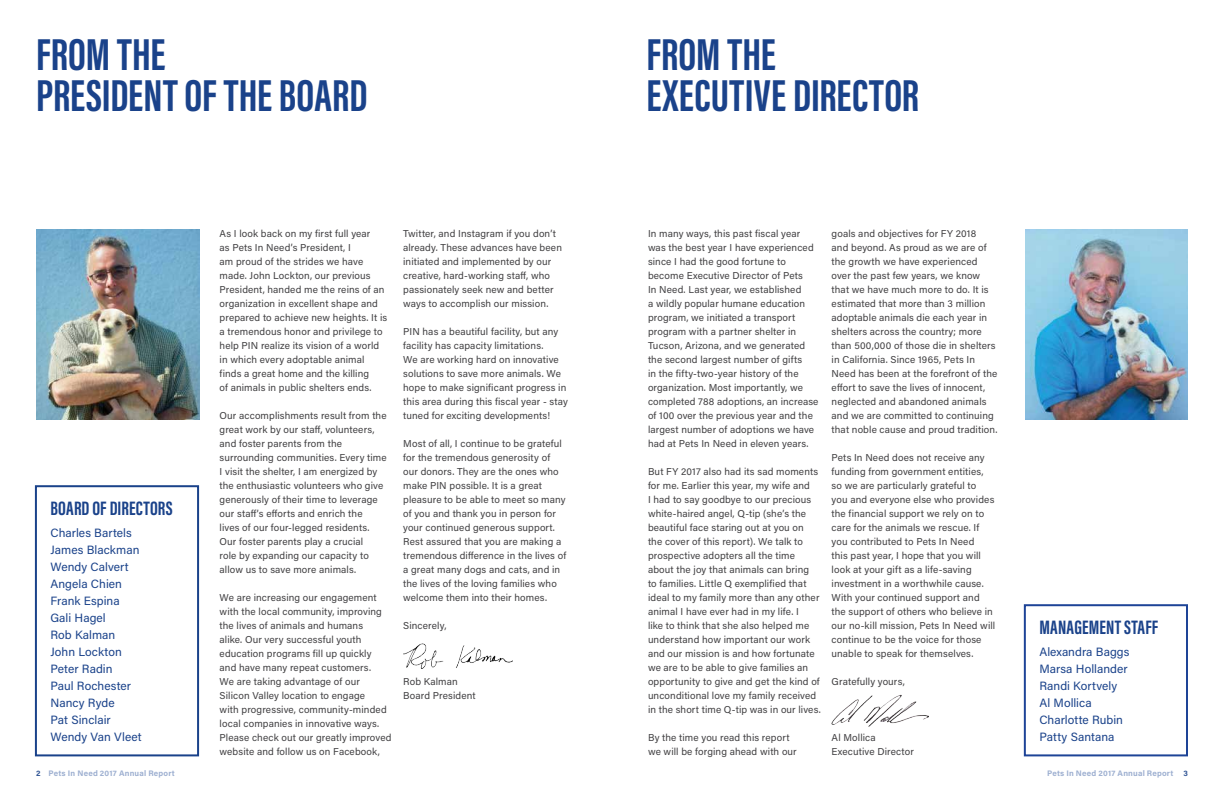
<style>
.page{position:relative;width:1224px;height:792px;background:#fff}
.page>*{position:absolute;margin:0;border:0;box-sizing:border-box;transform-origin:0 0}
.t1{font:700 46px/41px "Acumin Pro Extra Cond";letter-spacing:.005em;color:#1a428a}
.t2{font:700 20px "Acumin Pro Extra Cond";letter-spacing:.01em;color:#1a428a}
.t3{font:12px/17px "Acumin Pro";letter-spacing:.005em;color:#1a428a}
.t4{font:10px/14px "Acumin Pro";letter-spacing:.01em;color:#414042}
.t5{font:700 8px "Acumin Pro";letter-spacing:.025em;color:#9eb0d1}
.t6{font:700 8px "Acumin Pro";color:#315595}
.s1{color:#315595}
</style>
<div class="page">
<img style="left:36px;top:230px;width:163px;height:190px">
<div style="left:35px;top:485px;width:164px;height:271px;border:2px solid #1a428a"></div>
<img style="left:403px;top:643px;width:110px;height:25px">
<img style="left:1025px;top:230px;width:163px;height:190px">
<img style="left:832px;top:695px;width:97px;height:31px">
<div style="left:1024px;top:604px;width:164px;height:152px;border:2px solid #1e4497"></div>
<h1 class="t1" style="left:36px;top:33px;width:333px">FROM THE<br>PRESIDENT OF THE BOARD</h1>
<h2 class="t2" style="left:50px;top:496px;width:124px">BOARD OF DIRECTORS</h2>
<p class="t3" style="left:50px;top:524px;width:93px">Charles Bartels<br>James Blackman<br>Wendy Calvert<br>Angela Chien<br>Frank Espina<br>Gali Hagel<br>Rob Kalman<br>John Lockton<br>Peter Radin<br>Paul Rochester<br>Nancy Ryde<br>Pat Sinclair<br>Wendy Van Vleet</p>
<p class="t5" style="left:36px;top:768px;width:140px"><span class="s1">2</span> Pets In Need 2017 Annual Report</p>
<p class="t4" style="left:220px;top:226px;width:169px">As I look back on my first full year<br>as Pets In Need’s President, I<br>am proud of the strides we have made. John Lockton, our previous President, handed me the reins of an organization in excellent shape and prepared to achieve new heights. It is a tremendous honor and privilege to help PIN realize its vision of a world in which every adoptable animal finds a great home and the killing<br>of animals in public shelters ends.</p>
<p class="t4" style="left:220px;top:408px;width:169px">Our accomplishments result from the great work by our staff, volunteers, and foster parents from the surrounding communities. Every time I visit the shelter, I am energized by the enthusiastic volunteers who give generously of their time to leverage our staff’s efforts and enrich the<br>lives of our four-legged residents.<br>Our foster parents play a crucial<br>role by expanding our capacity to allow us to save more animals.</p>
<p class="t4" style="left:220px;top:590px;width:173px">We are increasing our engagement with the local community, improving the lives of animals and humans<br>alike. Our very successful youth education programs fill up quickly<br>and have many repeat customers.<br>We are taking advantage of our Silicon Valley location to engage<br>with progressive, community-minded local companies in innovative ways.<br>Please check out our greatly improved website and follow us on Facebook,</p>
<p class="t4" style="left:403px;top:226px;width:160px">Twitter, and Instagram if you don’t already. These advances have been initiated and implemented by our creative, hard-working staff, who passionately seek new and better ways to accomplish our mission.</p>
<p class="t4" style="left:403px;top:324px;width:166px">PIN has a beautiful facility, but any facility has capacity limitations.<br>We are working hard on innovative solutions to save more animals. We hope to make significant progress in this area during this fiscal year - stay tuned for exciting developments!</p>
<p class="t4" style="left:403px;top:436px;width:165px">Most of all, I continue to be grateful for the tremendous generosity of our donors. They are the ones who make PIN possible. It is a great pleasure to be able to meet so many of you and thank you in person for your continued generous support.<br>Rest assured that you are making a tremendous difference in the lives of a great many dogs and cats, and in the lives of the loving families who welcome them into their homes.</p>
<p class="t4" style="left:403px;top:618px;width:45px">Sincerely,</p>
<p class="t4" style="left:403px;top:674px;width:74px">Rob Kalman<br>Board President</p>
<h1 class="t1" style="left:646px;top:33px;width:274px">FROM THE<br>EXECUTIVE DIRECTOR</h1>
<p class="t4" style="left:648px;top:226px;width:172px">In many ways, this past fiscal year was the best year I have experienced since I had the good fortune to become Executive Director of Pets<br>In Need. Last year, we established<br>a wildly popular humane education program, we initiated a transport program with a partner shelter in Tucson, Arizona, and we generated the second largest number of gifts<br>in the fifty-two-year history of the organization. Most importantly, we completed 788 adoptions, an increase of 100 over the previous year and the largest number of adoptions we have had at Pets In Need in eleven years.</p>
<p class="t4" style="left:648px;top:464px;width:174px">But FY 2017 also had its sad moments for me. Earlier this year, my wife and<br>I had to say goodbye to our precious white-haired angel, Q-tip (she’s the beautiful face staring out at you on<br>the cover of this report). We talk to prospective adopters all the time about the joy that animals can bring<br>to families. Little Q exemplified that ideal to my family more than any other animal I have ever had in my life. I<br>like to think that she also helped me understand how important our work and our mission is and how fortunate we are to be able to give families an opportunity to give and get the kind of unconditional love my family received in the short time Q-tip was in our lives.</p>
<p class="t4" style="left:648px;top:730px;width:150px">By the time you read this report we will be forging ahead with our</p>
<p class="t4" style="left:832px;top:226px;width:167px">goals and objectives for FY 2018<br>and beyond. As proud as we are of the growth we have experienced over the past few years, we know that we have much more to do. It is estimated that more than 3 million adoptable animals die each year in shelters across the country; more than 500,000 of those die in shelters in California. Since 1965, Pets In Need has been at the forefront of the effort to save the lives of innocent, neglected and abandoned animals and we are committed to continuing that noble cause and proud tradition.</p>
<p class="t4" style="left:832px;top:450px;width:165px">Pets In Need does not receive any funding from government entities, so we are particularly grateful to<br>you and everyone else who provides the financial support we rely on to care for the animals we rescue. If you contributed to Pets In Need<br>this past year, I hope that you will look at your gift as a life-saving investment in a worthwhile cause.<br>With your continued support and the support of others who believe in our no-kill mission, Pets In Need will continue to be the voice for those unable to speak for themselves.</p>
<p class="t4" style="left:832px;top:674px;width:75px">Gratefully yours,</p>
<p class="t4" style="left:832px;top:730px;width:84px">Al Mollica<br>Executive Director</p>
<h2 class="t2" style="left:1039px;top:615px;width:120px">MANAGEMENT STAFF</h2>
<p class="t3" style="left:1039px;top:643px;width:92px">Alexandra Baggs<br>Marsa Hollander<br>Randi Kortvely<br>Al Mollica<br>Charlotte Rubin<br>Patty Santana</p>
<p class="t5" style="left:1047px;top:768px;width:128px">Pets In Need 2017 Annual Report</p>
<p class="t6" style="left:1184px;top:768px;width:6px">3</p>
</div>
